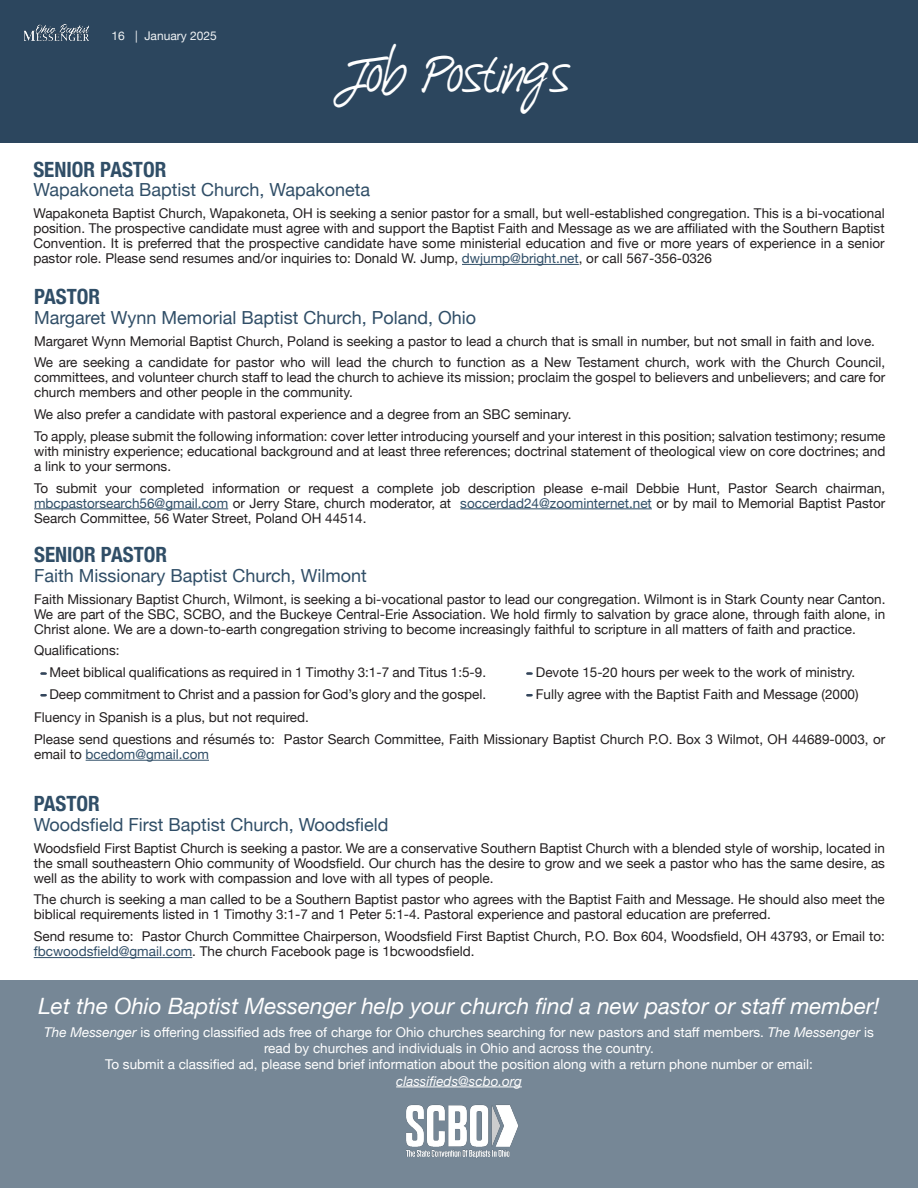
<style>
.page{position:relative;width:918px;height:1188px;background:#fff}
.page>*{position:absolute;margin:0;border:0;box-sizing:border-box;transform-origin:0 0}
.t1{font:48px "Southpaw";color:#fff}
.t2{font:italic 22.5px "Helvetica Neue";color:#fff}
.Job_Post_Title{font:700 condensed 21px "Helvetica Neue";color:#304e67}
.Job_Post_Subtitle{font:18px "Helvetica Neue";color:#304e67}
.Classified_Body_text{font:13.5px/15px "Helvetica Neue";color:#231f20;text-align:justify}
.t3{font:13.5px/16.2px "Helvetica Neue";color:#fff;text-align:center}
.t4{font:italic 13.5px "Helvetica Neue";color:#fff}
.t5{font:12px "Helvetica Neue";color:#f1f4f6}
.s1{color:#304e67}
.s2{font-weight:700}
.s3{font-style:italic}
</style>
<div class="page">
<div style="left:0;top:0;width:918px;height:143px;background:#2c465e"></div>
<div style="left:0;top:981px;width:918px;height:207px;background:#768796"></div>
<hr style="left:396px;top:1087px;width:126px;height:1px;background:#fff">
<img style="left:406px;top:1104px;width:112px;height:54px">
<hr style="left:462px;top:264px;width:117px;height:1px;background:#304e67">
<hr style="left:34px;top:509px;width:194px;height:1px;background:#304e67">
<hr style="left:460px;top:509px;width:192px;height:1px;background:#304e67">
<hr style="left:34px;top:957px;width:158px;height:1px;background:#304e67">
<hr style="left:86px;top:760px;width:123px;height:1px;background:#304e67">
<svg style="left:40px;top:672px;width:7px;height:3px"></svg>
<svg style="left:526px;top:672px;width:7px;height:3px"></svg>
<svg style="left:40px;top:694px;width:7px;height:2px"></svg>
<svg style="left:526px;top:694px;width:7px;height:2px"></svg>
<img style="left:24px;top:24px;width:65px;height:17px">
<p class="t5" style="left:111px;top:27px;width:107px">16 | January 2025</p>
<p class="t1" style="left:349px;top:46px;width:222px">Job Postings</p>
<p class="Job_Post_Title" style="left:33px;top:152px;width:134px">SENIOR PASTOR</p>
<p class="Job_Post_Subtitle" style="left:33px;top:177px;width:338px">Wapakoneta Baptist Church, Wapakoneta</p>
<p class="Classified_Body_text" style="left:33px;top:207px;width:853px">Wapakoneta Baptist Church, Wapakoneta, OH is seeking a senior pastor for a small, but well-established congregation. This is a bi-vocational position. The prospective candidate must agree with and support the Baptist Faith and Message as we are affiliated with the Southern Baptist Convention. It is preferred that the prospective candidate have some ministerial education and five or more years of experience in a senior pastor role. Please send resumes and/or inquiries to: Donald W. Jump, <span class="s1">dwjump@bright.net</span>, or call 567-356-0326</p>
<p class="Job_Post_Title" style="left:34px;top:279px;width:68px">PASTOR</p>
<p class="Job_Post_Subtitle" style="left:34px;top:304px;width:443px">Margaret Wynn Memorial Baptist Church, Poland, Ohio</p>
<p class="Classified_Body_text" style="left:34px;top:334px;width:842px">Margaret Wynn Memorial Baptist Church, Poland is seeking a pastor to lead a church that is small in number, but not small in faith and love.</p>
<p class="Classified_Body_text" style="left:34px;top:356px;width:853px">We are seeking a candidate for pastor who will lead the church to function as a New Testament church, work with the Church Council, committees, and volunteer church staff to lead the church to achieve its mission; proclaim the gospel to believers and unbelievers; and care for church members and other people in the community.</p>
<p class="Classified_Body_text" style="left:34px;top:407px;width:539px">We also prefer a candidate with pastoral experience and a degree from an SBC seminary.</p>
<p class="Classified_Body_text" style="left:34px;top:429px;width:853px">To apply, please submit the following information: cover letter introducing yourself and your interest in this position; salvation testimony; resume with ministry experience; educational background and at least three references; doctrinal statement of theological view on core doctrines; and a link to your sermons.</p>
<p class="Classified_Body_text" style="left:34px;top:481px;width:853px">To submit your completed information or request a complete job description please e-mail Debbie Hunt, Pastor Search chairman, <span class="s1">mbcpastorsearch56@gmail.com</span> or Jerry Stare, church moderator, at <span class="s1">soccerdad24@zoominternet.net</span> or by mail to Memorial Baptist Pastor Search Committee, 56 Water Street, Poland OH 44514.</p>
<p class="Job_Post_Title" style="left:34px;top:537px;width:134px">SENIOR PASTOR</p>
<p class="Job_Post_Subtitle" style="left:34px;top:562px;width:334px">Faith Missionary Baptist Church, Wilmont</p>
<p class="Classified_Body_text" style="left:34px;top:592px;width:853px">Faith Missionary Baptist Church, Wilmont, is seeking a bi-vocational pastor to lead our congregation. Wilmont is in Stark County near Canton.<br>We are part of the SBC, SCBO, and the Buckeye Central-Erie Association. We hold firmly to salvation by grace alone, through faith alone, in Christ alone. We are a down-to-earth congregation striving to become increasingly faithful to scripture in all matters of faith and practice.</p>
<p class="Classified_Body_text" style="left:34px;top:644px;width:87px">Qualifications:</p>
<p class="Classified_Body_text" style="left:41px;top:666px;width:447px"><span class="s2">-</span> Meet biblical qualifications as required in 1 Timothy 3:1-7 and Titus 1:5-9.</p>
<p class="Classified_Body_text" style="left:41px;top:687px;width:447px"><span class="s2">-</span> Deep commitment to Christ and a passion for God’s glory and the gospel.</p>
<p class="Classified_Body_text" style="left:527px;top:666px;width:330px"><span class="s2">-</span> Devote 15-20 hours per week to the work of ministry.</p>
<p class="Classified_Body_text" style="left:527px;top:687px;width:334px"><span class="s2">-</span> Fully agree with the Baptist Faith and Message (2000)</p>
<p class="Classified_Body_text" style="left:34px;top:711px;width:276px">Fluency in Spanish is a plus, but not required.</p>
<p class="Classified_Body_text" style="left:34px;top:732px;width:853px">Please send questions and résumés to: Pastor Search Committee, Faith Missionary Baptist Church P.O. Box 3 Wilmot, OH 44689-0003, or email to <span class="s1">bcedom@gmail.com</span></p>
<p class="Job_Post_Title" style="left:34px;top:787px;width:68px">PASTOR</p>
<p class="Job_Post_Subtitle" style="left:34px;top:812px;width:356px">Woodsfield First Baptist Church, Woodsfield</p>
<p class="Classified_Body_text" style="left:34px;top:841px;width:853px">Woodsfield First Baptist Church is seeking a pastor. We are a conservative Southern Baptist Church with a blended style of worship, located in the small southeastern Ohio community of Woodsfield. Our church has the desire to grow and we seek a pastor who has the same desire, as well as the ability to work with compassion and love with all types of people.</p>
<p class="Classified_Body_text" style="left:34px;top:893px;width:853px">The church is seeking a man called to be a Southern Baptist pastor who agrees with the Baptist Faith and Message. He should also meet the biblical requirements listed in 1 Timothy 3:1-7 and 1 Peter 5:1-4. Pastoral experience and pastoral education are preferred.</p>
<p class="Classified_Body_text" style="left:34px;top:930px;width:853px">Send resume to: Pastor Church Committee Chairperson, Woodsfield First Baptist Church, P.O. Box 604, Woodsfield, OH 43793, or Email to: <span class="s1">fbcwoodsfield@gmail.com</span>. The church Facebook page is 1bcwoodsfield.</p>
<p class="t2" style="left:38px;top:990px;width:843px">Let the Ohio Baptist Messenger help your church find a new pastor or staff member!</p>
<p class="t3" style="left:44px;top:1025px;width:831px"><span class="s3">The Messenger</span> is offering classified ads free of charge for Ohio churches searching for new pastors and staff members. <span class="s3">The Messenger</span> is read by churches and individuals in Ohio and across the country.</p>
<p class="t3" style="left:105px;top:1057px;width:709px">To submit a classified ad, please send brief information about the position along with a return phone number or email:</p>
<p class="t4" style="left:396px;top:1071px;width:127px">classifieds@scbo.org</p>
</div>
